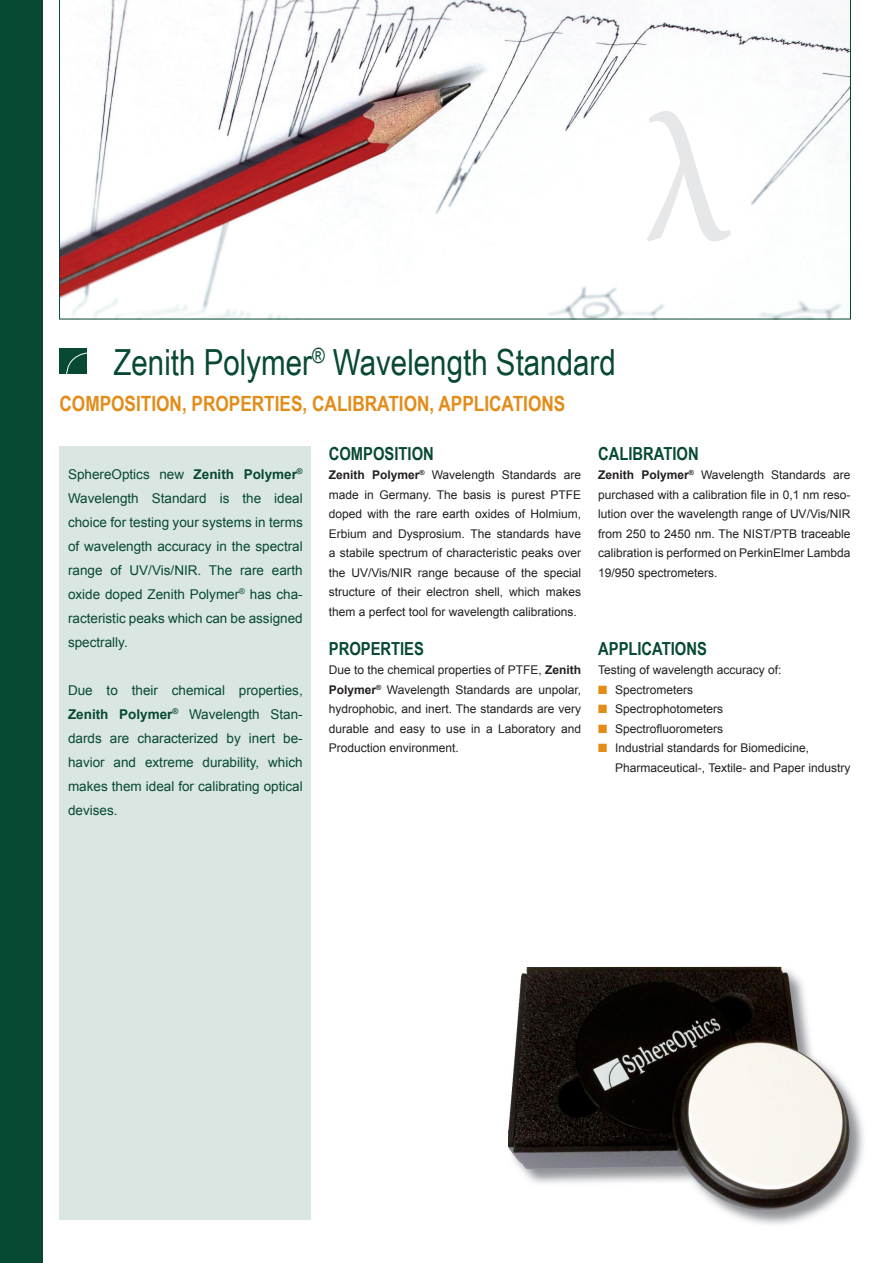
<style>
.page{position:relative;width:893px;height:1263px;background:#fff}
.page>*{position:absolute;margin:0;border:0;box-sizing:border-box;transform-origin:0 0}
.t1{font:180px "Minion Pro";color:#e6e7e9}
.t2{font:36px "Arial Narrow";color:#074932}
.t3{font:700 21px "Arial Narrow";color:#e38c18}
.t4{font:700 18px "Arial Narrow";color:#074932}
.t5{font:13.5px/24px "Arial";color:#074932;text-align:justify}
.t6{font:12px/19.5px "Arial";color:#231f20;text-align:justify}
.s1{font-weight:700}
.s2{color:#e38c18}
</style>
<div class="page">
<div style="left:60px;top:446px;width:251px;height:774px;background:#dae6e2"></div>
<div style="left:0;top:0;width:43px;height:1263px;background:#074932"></div>
<svg style="left:59px;top:0;width:792px;height:319px"></svg>
<div style="left:60px;top:348px;width:27px;height:26px;background:#074932"></div>
<svg style="left:66px;top:352px;width:21px;height:22px"></svg>
<img style="left:723px;top:1091px;width:141px;height:134px">
<img style="left:509px;top:967px;width:340px;height:243px">
<h1 class="t1" style="left:644px;top:61px;width:90px">λ</h1>
<h2 class="t2" style="left:114px;top:336px;width:504px">Zenith Polymer<sup>®</sup> Wavelength Standard</h2>
<h3 class="t3" style="left:60px;top:388px;width:507px">COMPOSITION, PROPERTIES, CALIBRATION, APPLICATIONS</h3>
<p class="t5" style="left:68px;top:462px;width:236px">SphereOptics new <span class="s1">Zenith Polymer</span><sup>® </sup>Wavelength Standard is the ideal choice for testing your systems in terms of wavelength accuracy in the spectral range of UV/Vis/NIR. The rare earth oxide doped Zenith Polymer<sup>®</sup> has cha&shy;racteristic peaks which can be assigned spectrally.</p>
<p class="t5" style="left:68px;top:678px;width:236px">Due to their chemical properties, <span class="s1">Zenith Polymer</span><sup>®</sup> Wavelength Stan&shy;dards are characterized by inert be&shy;havior and extreme durability, which makes them ideal for calibrating optical devises.</p>
<h3 class="t4" style="left:329px;top:440px;width:106px">COMPOSITION</h3>
<p class="t6" style="left:329px;top:465px;width:254px"><span class="s1">Zenith Polymer</span><sup>®</sup> Wavelength Standards are made in Germany. The basis is purest PTFE doped with the rare earth oxides of Holmium, Erbium and Dysprosium. The standards have a stabile spectrum of characteristic peaks over the UV/Vis/NIR range because of the special structure of their electron shell, which makes them a perfect tool for wavelength calibrations.</p>
<h3 class="t4" style="left:329px;top:635px;width:97px">PROPERTIES</h3>
<p class="t6" style="left:329px;top:660px;width:254px">Due to the chemical properties of PTFE, <span class="s1">Zenith Polymer</span><sup>®</sup> Wavelength Standards are unpolar, hydrophobic, and inert. The standards are very durable and easy to use in a Laboratory and Production environment.</p>
<h3 class="t4" style="left:598px;top:440px;width:102px">CALIBRATION</h3>
<p class="t6" style="left:598px;top:465px;width:254px"><span class="s1">Zenith Polymer</span><sup>®</sup> Wavelength Standards are purchased with a calibration file in 0,1 nm reso&shy;lution over the wavelength range of UV/Vis/NIR from 250 to 2450 nm. The NIST/PTB traceable calibration is performed on PerkinElmer Lambda 19/950 spectrometers.</p>
<h3 class="t4" style="left:598px;top:635px;width:110px">APPLICATIONS</h3>
<p class="t6" style="left:598px;top:660px;width:185px">Testing of wavelength accuracy of:</p>
<p class="t6" style="left:598px;top:680px;width:97px"><span class="s2">■</span> Spectrometers</p>
<p class="t6" style="left:598px;top:699px;width:127px"><span class="s2">■</span> Spectrophotometers</p>
<p class="t6" style="left:598px;top:719px;width:127px"><span class="s2">■</span> Spectrofluorometers</p>
<p class="t6" style="left:615px;top:738px;width:237px;text-indent:-17px"><span class="s2">■</span> Industrial standards for Biomedicine,<br>Pharmaceutical-, Textile- and Paper industry</p>
</div>
